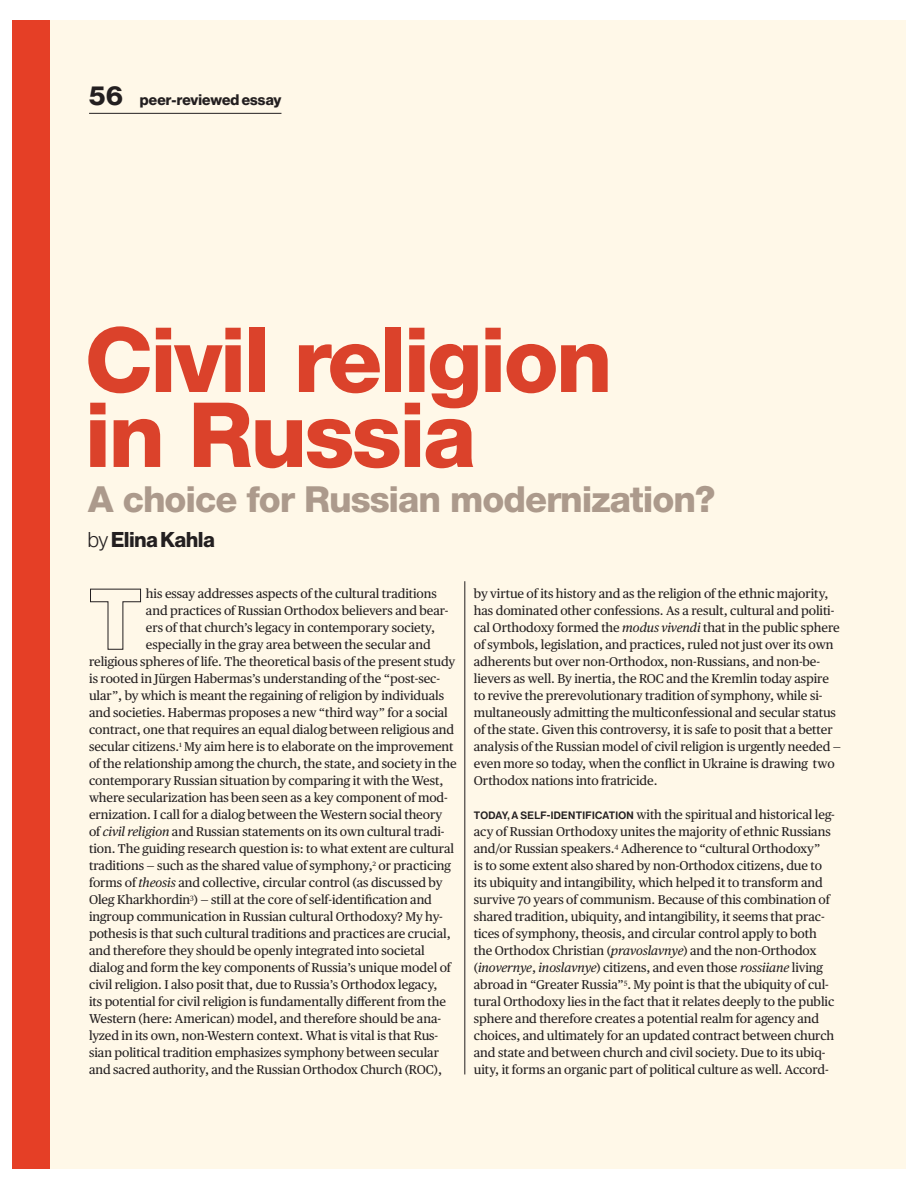
<style>
.page{position:relative;width:918px;height:1188px;background:#fff}
.page>*{position:absolute;margin:0;border:0;box-sizing:border-box;transform-origin:0 0}
.t1{font:800 90px/75px "Helvetica Neue LT Pro";letter-spacing:-.03em;color:#db422b}
.t2{font:800 36px "Helvetica Neue LT Pro";letter-spacing:-.03em;color:#ac9a8c}
.t3{font:21px "N Haas Grotesk DS Pro 75 Bd";color:#231f20}
.t4{font:15px "N Haas Grotesk DS Pro 75 Bd";letter-spacing:.005em;color:#231f20}
.t5{font:12.75px/17px "Publico Text";letter-spacing:-.005em;color:#231f20}
.s1{font-size:27px}
.s2{font-family:"N Haas Grotesk DS Pro 45 Lt"}
.s3{font-style:italic}
.s4{font-family:"N Haas Grotesk DS Pro 65 Md";font-size:10.5px}
</style>
<div class="page">
<div style="left:13px;top:20px;width:892px;height:1148px;background:#fff8e8"></div>
<div style="left:13px;top:20px;width:37px;height:1148px;background:#e53f26"></div>
<hr style="left:89px;top:113px;width:192px;height:1px;background:#231f20">
<svg style="left:90px;top:588px;width:51px;height:62px"></svg>
<hr style="left:465px;top:581px;width:1px;height:493px;background:#231f20">
<p class="t4" style="left:89px;top:94px;width:194px"><span class="s1">56</span> peer-reviewed essay</p>
<h1 class="t1" style="left:85px;top:330px;width:530px">Civil religion in Russia</h1>
<h2 class="t2" style="left:88px;top:487px;width:629px">A choice for Russian modernization?</h2>
<h3 class="t3" style="left:88px;top:532px;width:128px"><span class="s2">by</span> Elina Kahla</h3>
<p class="t5" style="left:146px;top:586px;width:293px">his essay addresses aspects of the cultural traditions</p>
<p class="t5" style="left:146px;top:603px;width:304px">and practices of Russian Orthodox believers and bear-</p>
<p class="t5" style="left:146px;top:620px;width:291px">ers of that church’s legacy in contemporary society,</p>
<p class="t5" style="left:146px;top:637px;width:286px">especially in the gray area between the secular and</p>
<p class="t5" style="left:89px;top:654px;width:368px">religious spheres of life. The theoretical basis of the present study</p>
<p class="t5" style="left:89px;top:671px;width:353px">is rooted in Jürgen Habermas’s understanding of the “post-sec-</p>
<p class="t5" style="left:89px;top:688px;width:357px">ular”, by which is meant the regaining of religion by individuals</p>
<p class="t5" style="left:89px;top:705px;width:360px">and societies. Habermas proposes a new “third way” for a social</p>
<p class="t5" style="left:89px;top:722px;width:367px">contract, one that requires an equal dialog between religious and</p>
<p class="t5" style="left:89px;top:739px;width:366px">secular citizens.<sup>1</sup> My aim here is to elaborate on the improvement</p>
<p class="t5" style="left:89px;top:756px;width:369px">of the relationship among the church, the state, and society in the</p>
<p class="t5" style="left:89px;top:773px;width:356px">contemporary Russian situation by comparing it with the West,</p>
<p class="t5" style="left:89px;top:790px;width:360px">where secularization has been seen as a key component of mod-</p>
<p class="t5" style="left:89px;top:807px;width:355px">ernization. I call for a dialog between the Western social theory</p>
<p class="t5" style="left:89px;top:824px;width:357px">of <span class="s3">civil religion</span> and Russian statements on its own cultural tradi-</p>
<p class="t5" style="left:89px;top:841px;width:367px">tion. The guiding research question is: to what extent are cultural</p>
<p class="t5" style="left:89px;top:858px;width:363px">traditions — such as the shared value of symphony,<sup>2</sup> or practicing</p>
<p class="t5" style="left:89px;top:875px;width:355px">forms of <span class="s3">theosis</span> and collective, circular control (as discussed by</p>
<p class="t5" style="left:89px;top:892px;width:344px">Oleg Kharkhordin<sup>3</sup>) — still at the core of self-identification and</p>
<p class="t5" style="left:89px;top:909px;width:355px">ingroup communication in Russian cultural Orthodoxy? My hy-</p>
<p class="t5" style="left:89px;top:926px;width:363px">pothesis is that such cultural traditions and practices are crucial,</p>
<p class="t5" style="left:89px;top:943px;width:337px">and therefore they should be openly integrated into societal</p>
<p class="t5" style="left:89px;top:960px;width:363px">dialog and form the key components of Russia’s unique model of</p>
<p class="t5" style="left:89px;top:978px;width:350px">civil religion. I also posit that, due to Russia’s Orthodox legacy,</p>
<p class="t5" style="left:89px;top:995px;width:359px">its potential for civil religion is fundamentally different from the</p>
<p class="t5" style="left:89px;top:1012px;width:354px">Western (here: American) model, and therefore should be ana-</p>
<p class="t5" style="left:89px;top:1029px;width:351px">lyzed in its own, non-Western context. What is vital is that Rus-</p>
<p class="t5" style="left:89px;top:1046px;width:352px">sian political tradition emphasizes symphony between secular</p>
<p class="t5" style="left:89px;top:1063px;width:354px">and sacred authority, and the Russian Orthodox Church (ROC),</p>
<p class="t5" style="left:474px;top:586px;width:369px">by virtue of its history and as the religion of the ethnic majority, has dominated other confessions. As a result, cultural and politi&shy;cal Orthodoxy formed the <span class="s3">modus vivendi</span> that in the public sphere of symbols, legislation, and practices, ruled not just over its own adherents but over non-Orthodox, non-Russians, and non-be&shy;lievers as well. By inertia, the ROC and the Kremlin today aspire to revive the prerevolutionary tradition of symphony, while si&shy;multaneously admitting the multiconfessional and secular status of the state. Given this controversy, it is safe to posit that a better analysis of the Russian model of civil religion is urgently needed — even more so today, when the conflict in Ukraine is drawing two Orthodox nations into fratricide.</p>
<p class="t5" style="left:474px;top:807px;width:362px"><span class="s4">TODAY, A SELF-IDENTIFICATION</span> with the spiritual and historical leg&shy;acy of Russian Orthodoxy unites the majority of ethnic Russians and/or Russian speakers.<sup>4</sup> Adherence to “cultural Orthodoxy”<br>is to some extent also shared by non-Orthodox citizens, due to its ubiquity and intangibility, which helped it to transform and survive 70 years of communism. Because of this combination of shared tradition, ubiquity, and intangibility, it seems that prac&shy;tices of symphony, theosis, and circular control apply to both the Orthodox Christian (<span class="s3">pravoslavnye</span>) and the non-Orthodox (<span class="s3">inovernye</span>, <span class="s3">inoslavnye</span>) citizens, and even those <span class="s3">rossiiane</span> living abroad in “Greater Russia”<sup>5</sup>. My point is that the ubiquity of cul&shy;tural Orthodoxy lies in the fact that it relates deeply to the public sphere and therefore creates a potential realm for agency and choices, and ultimately for an updated contract between church and state and between church and civil society. Due to its ubiq&shy;uity, it forms an organic part of political culture as well. Accord-</p>
</div>
